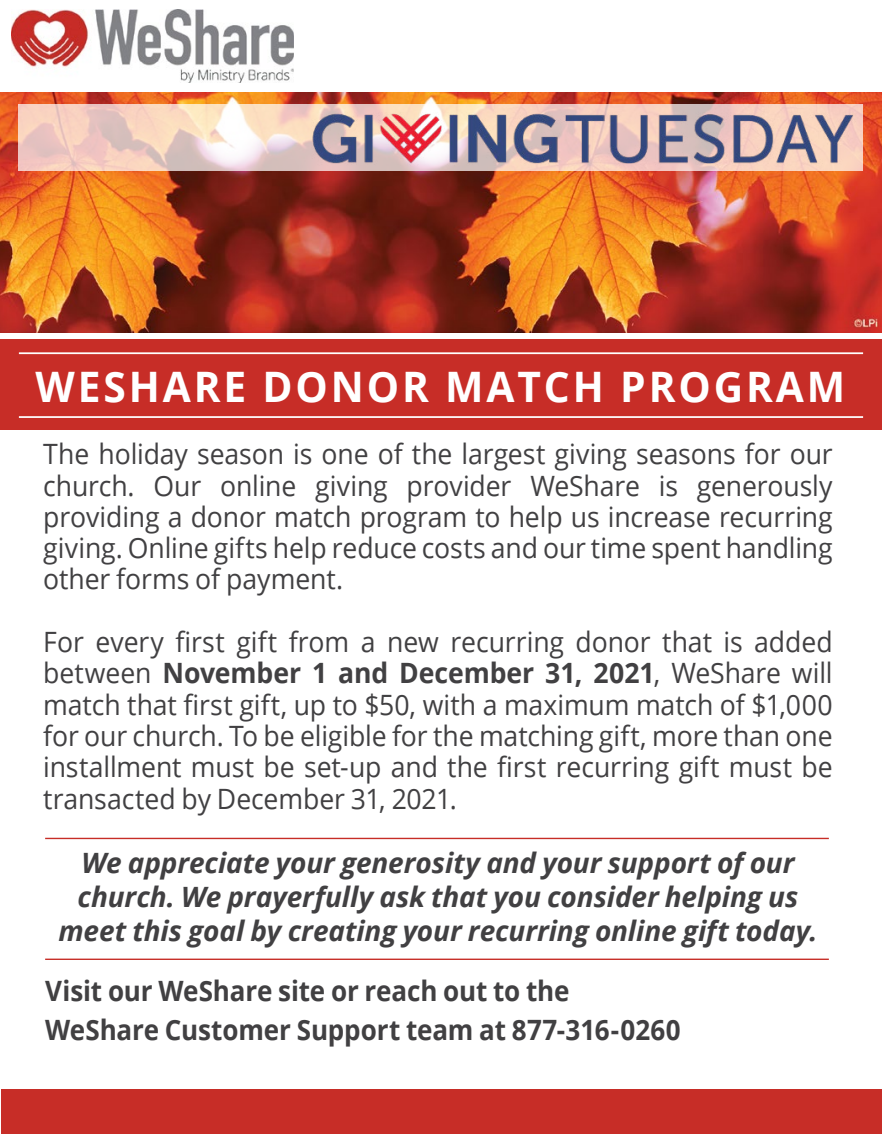
<style>
.page{position:relative;width:882px;height:1134px;background:#fff}
.page>*{position:absolute;margin:0;border:0;box-sizing:border-box;transform-origin:0 0}
.t1{font:700 42px "Open Sans";letter-spacing:.07em;color:#fff}
.t2{font:28px/31.2px "Open Sans";letter-spacing:-.005em;color:#414042;text-align:justify;scale:.95 1}
.t3{font:italic 700 28px/33.6px "Open Sans";letter-spacing:-.005em;color:#414042;text-align:center}
.t4{font:700 28px/38.5px "Open Sans";letter-spacing:-.005em;color:#414042;scale:.93 1}
.s1{font-weight:700}
</style>
<div class="page">
<div style="left:0;top:339px;width:882px;height:91px;background:#c72d27"></div>
<hr style="left:19px;top:416px;width:844px;height:2px;background:#fff">
<hr style="left:19px;top:352px;width:844px;height:2px;background:#fff">
<div style="left:1px;top:1090px;width:881px;height:44px;background:#c72d27"></div>
<img style="left:11px;top:10px;width:282px;height:73px">
<img style="left:0;top:92px;width:882px;height:241px">
<svg style="left:19px;top:104px;width:844px;height:67px;background:#f0d2c6"></svg>
<img style="left:305px;top:106px;width:553px;height:63px">
<hr style="left:45px;top:959px;width:784px;height:1px;background:#c72d27">
<hr style="left:45px;top:838px;width:784px;height:1px;background:#c72d27">
<h1 class="t1" style="left:36px;top:357px;width:811px">WESHARE DONOR MATCH PROGRAM</h1>
<p class="t2" style="left:43px;top:438px;width:832px">The holiday season is one of the largest giving seasons for our church. Our online giving provider WeShare is generously providing a donor match program to help us increase recurring giving. Online gifts help reduce costs and our time spent handling other forms of payment.</p>
<p class="t2" style="left:43px;top:626px;width:833px">For every first gift from a new recurring donor that is added between <span class="s1">November 1 and December 31, 2021</span>, WeShare will match that first gift, up to $50, with a maximum match of $1,000 for our church. To be eligible for the matching gift, more than one installment must be set-up and the first recurring gift must be transacted by December 31, 2021.</p>
<p class="t3" style="left:59px;top:846px;width:760px">We appreciate your generosity and your support of our church. We prayerfully ask that you consider helping us meet this goal by creating your recurring online gift today.</p>
<p class="t4" style="left:45px;top:971px;width:685px">Visit our WeShare site or reach out to the<br>WeShare Customer Support team at 877-316-0260</p>
</div>
